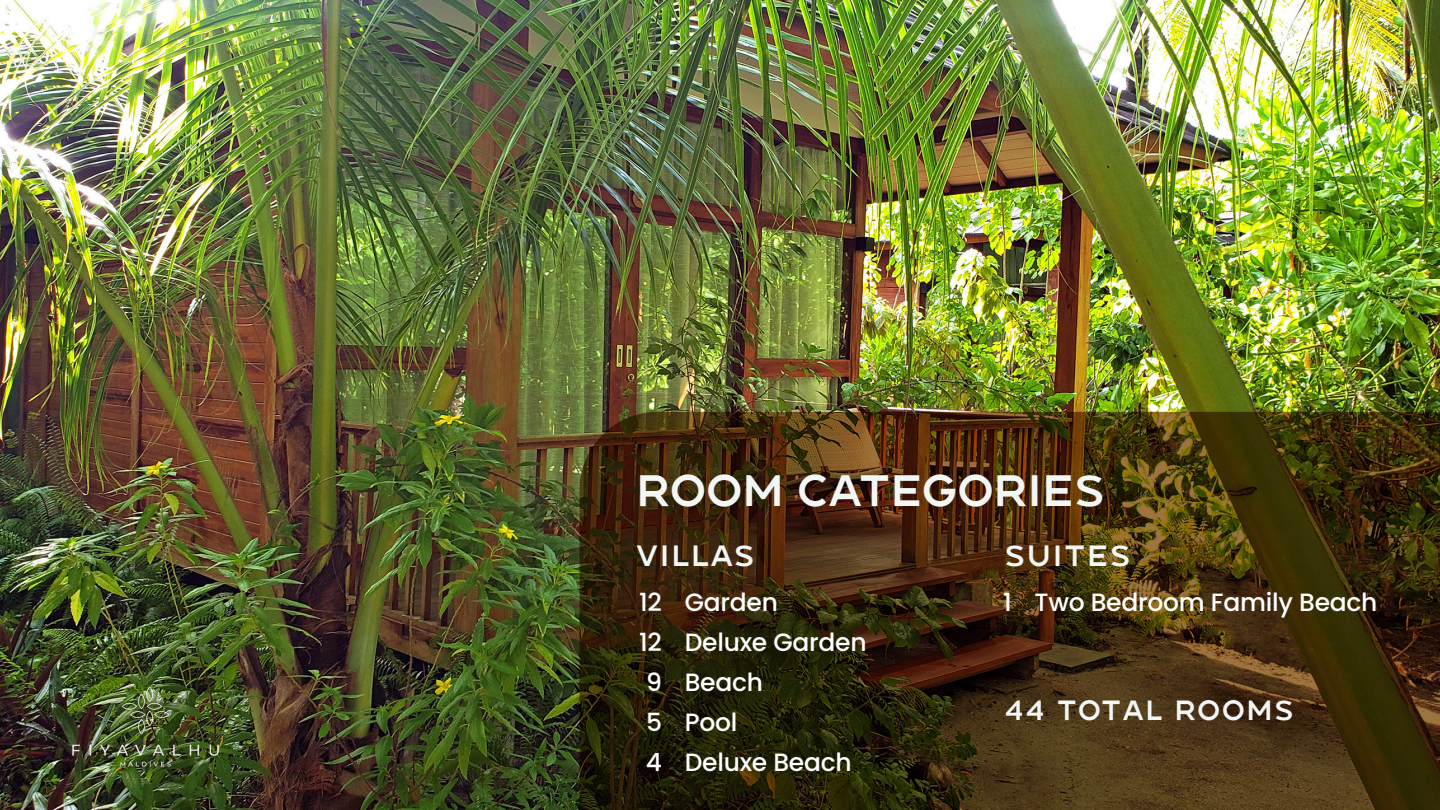
<style>
.page{position:relative;width:1440px;height:810px;background:#fff}
.page>*{position:absolute;margin:0;border:0;box-sizing:border-box;transform-origin:0 0}
.t1{font:43.75px "Conneqt";color:#f2f7f6}
.t2{font:29.25px "Conneqt";letter-spacing:.06em;color:#f2f7f6}
.t3{font:27.62px "Conneqt";letter-spacing:.06em;color:#f2f7f6}
.t4{font:500 25px/40px "Poppins";letter-spacing:-.01em;color:#fff;text-align:justify}
</style>
<div class="page">
<img style="left:0;top:0;width:1440px;height:810px">
<img style="left:69px;top:680px;width:154px;height:92px">
<svg style="left:580px;top:412px;width:860px;height:398px;background:#3d2b0d"></svg>
<h1 class="t1" style="left:636px;top:462px;width:471px">ROOM CATEGORIES</h1>
<p class="t2" style="left:636px;top:537px;width:120px">VILLAS</p>
<p class="t4" style="left:639px;top:582px;width:24px">12<br>12<br>9<br>5<br>4</p>
<p class="t4" style="left:685px;top:582px;width:183px;text-align:left">Garden<br>Deluxe Garden<br>Beach<br>Pool<br>Deluxe Beach</p>
<p class="t2" style="left:1005px;top:537px;width:128px">SUITES</p>
<p class="t4" style="left:1003px;top:582px;width:376px">1 Two Bedroom Family Beach</p>
<p class="t3" style="left:1005px;top:692px;width:291px">44 TOTAL ROOMS</p>
</div>
